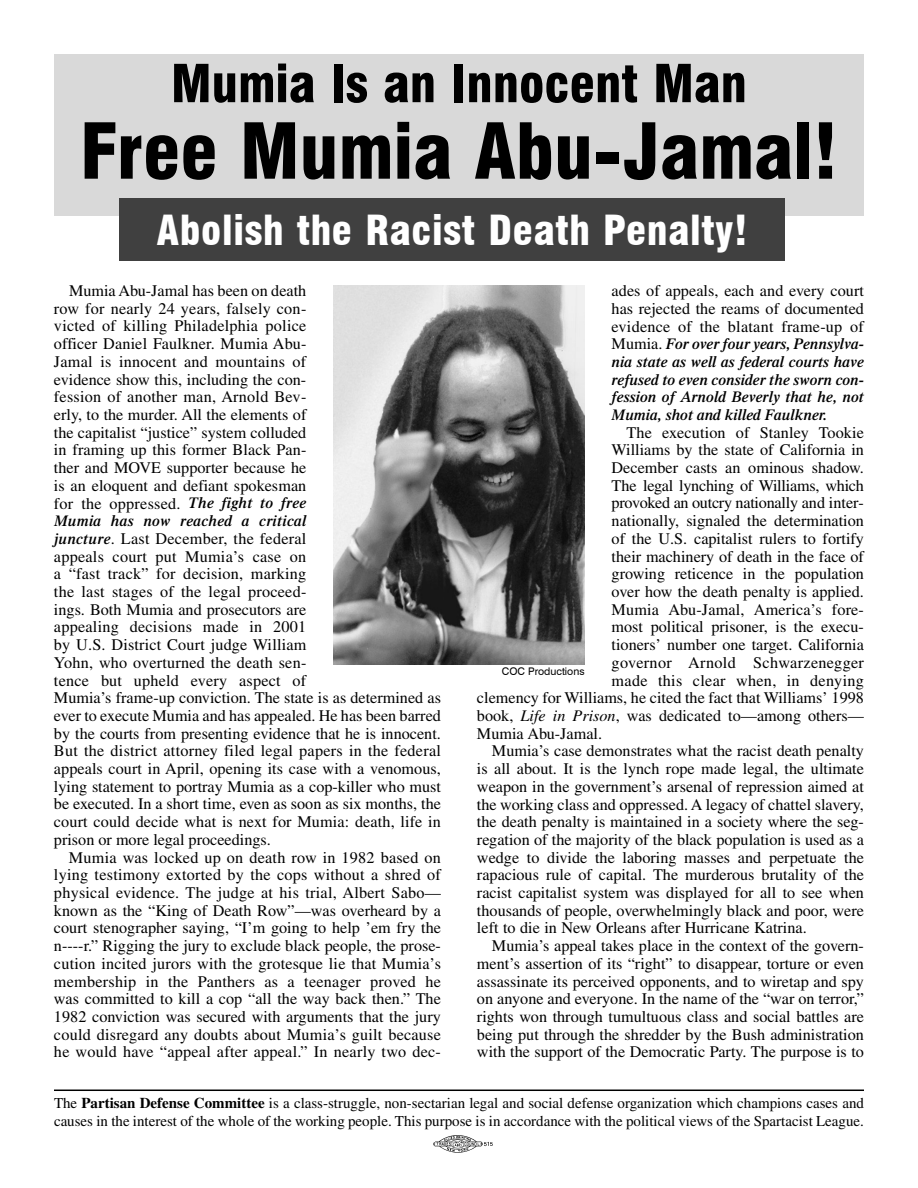
<style>
.page{position:relative;width:918px;height:1188px;background:#fff}
.page>*{position:absolute;margin:0;border:0;box-sizing:border-box;transform-origin:0 0}
.t1{font:900 condensed 75px "Swiss 721 BT";color:#000}
.t2{font:900 condensed 51px "Swiss 721 BT";color:#000}
.t3{font:900 condensed 40.5px "Swiss 721 BT";letter-spacing:.015em;color:#fff}
.t4{font:16.2px/17.7px "Times LT Std";color:#000;text-align:justify}
.t5{font:16.2px "Times LT Std";letter-spacing:.02em;color:#000}
.t6{font:italic 600 15.45px/17.7px "Times LT Std";letter-spacing:.005em;color:#000;text-align:justify}
.t7{font:15px/17.7px "Times LT Std";color:#000}
.t8{font:10.5px "Swiss 721 BT";color:#000}
.s1{font-weight:600;font-style:italic;font-size:15.45px}
.s2{font-weight:400;font-style:normal;font-size:16.2px}
.s3{font-style:italic}
.s4{font-weight:700}
</style>
<div class="page">
<img style="left:433px;top:1135px;width:60px;height:18px">
<div style="left:54px;top:54px;width:810px;height:162px;background:#d9d9d9"></div>
<div style="left:119px;top:198px;width:666px;height:63px;background:#404040"></div>
<img style="left:333px;top:285px;width:252px;height:380px">
<hr style="left:54px;top:1090px;width:810px;height:1px;background:#000">
<h2 class="t2" style="left:171px;top:53px;width:577px">Mumia Is an Innocent Man</h2>
<h1 class="t1" style="left:80px;top:107px;width:759px">Free Mumia Abu-Jamal!</h1>
<h3 class="t3" style="left:157px;top:206px;width:592px">Abolish the Racist Death Penalty!</h3>
<p class="t4" style="left:54px;top:283px;width:254px;text-indent:15px">Mumia Abu-Jamal has been on death row for nearly 24 years, falsely con&shy;victed of killing Philadelphia police officer Daniel Faulkner. Mumia Abu-Jamal is innocent and mountains of evidence show this, including the con&shy;fession of another man, Arnold Bev&shy;erly, to the murder. All the elements of the capitalist “justice” system colluded in framing up this former Black Pan&shy;ther and MOVE supporter because he is an eloquent and defiant spokesman for the oppressed. <span class="s1">The fight to free</span></p>
<p class="t6" style="left:54px;top:514px;width:254px">Mumia has now reached a critical</p>
<p class="t4" style="left:54px;top:531px;width:389px;text-align:left"><span class="s1">juncture</span>. Last December, the federal<br>appeals court put Mumia’s case on<br>a “fast track” for decision, marking<br>the last stages of the legal proceed-<br>ings. Both Mumia and prosecutors are<br>appealing decisions made in 2001<br>by U.S. District Court judge William<br>Yohn, who overturned the death sen-<br>tence but upheld every aspect of<br>Mumia’s frame-up conviction. The state is as determined as ever to execute Mumia and has appealed. He has been barred by the courts from presenting evidence that he is innocent.<br>But the district attorney filed legal papers in the federal appeals court in April, opening its case with a venomous, lying statement to portray Mumia as a cop-killer who must be executed. In a short time, even as soon as six months, the court could decide what is next for Mumia: death, life in prison or more legal proceedings.</p>
<p class="t4" style="left:54px;top:850px;width:389px;text-indent:15px">Mumia was locked up on death row in 1982 based on lying testimony extorted by the cops without a shred of physical evidence. The judge at his trial, Albert Sabo— known as the “King of Death Row”—was overheard by a court stenographer saying, “I’m going to help ’em fry the n----r.” Rigging the jury to exclude black people, the prose&shy;cution incited jurors with the grotesque lie that Mumia’s membership in the Panthers as a teenager proved he was committed to kill a cop “all the way back then.” The 1982 conviction was secured with arguments that the jury could disregard any doubts about Mumia’s guilt because he would have “appeal after appeal.” In nearly two dec-</p>
<p class="t4" style="left:612px;top:284px;width:254px">ades of appeals, each and every court has rejected the reams of documented evidence of the blatant frame-up of</p>
<p class="t6" style="left:612px;top:337px;width:254px"><span class="s2">Mumia.</span> For over four years, Pennsylva&shy;nia state as well as federal courts have refused to even consider the sworn con&shy;fession of Arnold Beverly that he, not Mumia, shot and killed Faulkner.</p>
<p class="t4" style="left:627px;top:425px;width:239px">The execution of Stanley Tookie</p>
<p class="t4" style="left:612px;top:443px;width:254px">Williams by the state of California in</p>
<p class="t4" style="left:612px;top:460px;width:254px">December casts an ominous shadow.</p>
<p class="t4" style="left:612px;top:478px;width:254px">The legal lynching of Williams, which</p>
<p class="t4" style="left:612px;top:496px;width:254px">provoked an outcry nationally and inter-</p>
<p class="t4" style="left:612px;top:514px;width:254px">nationally, signaled the determination</p>
<p class="t4" style="left:612px;top:531px;width:254px">of the U.S. capitalist rulers to fortify</p>
<p class="t4" style="left:612px;top:549px;width:254px">their machinery of death in the face of</p>
<p class="t4" style="left:612px;top:567px;width:254px">growing reticence in the population</p>
<p class="t4" style="left:612px;top:584px;width:254px">over how the death penalty is applied.</p>
<p class="t4" style="left:612px;top:602px;width:254px">Mumia Abu-Jamal, America’s fore-</p>
<p class="t4" style="left:612px;top:620px;width:254px">most political prisoner, is the execu-</p>
<p class="t4" style="left:612px;top:637px;width:254px">tioners’ number one target. California</p>
<p class="t5" style="left:612px;top:656px;width:254px">governor Arnold Schwarzenegger</p>
<p class="t5" style="left:612px;top:674px;width:254px">made this clear when, in denying</p>
<p class="t4" style="left:477px;top:691px;width:389px">clemency for Williams, he cited the fact that Williams’ 1998</p>
<p class="t4" style="left:477px;top:708px;width:388px">book, <span class="s3">Life in Prison</span>, was dedicated to—among others—</p>
<p class="t4" style="left:477px;top:726px;width:127px">Mumia Abu-Jamal.</p>
<p class="t4" style="left:492px;top:744px;width:374px">Mumia’s case demonstrates what the racist death penalty</p>
<p class="t4" style="left:477px;top:761px;width:389px">is all about. It is the lynch rope made legal, the ultimate</p>
<p class="t4" style="left:477px;top:779px;width:389px">weapon in the government’s arsenal of repression aimed at</p>
<p class="t4" style="left:477px;top:797px;width:389px">the working class and oppressed. A legacy of chattel slavery,</p>
<p class="t4" style="left:477px;top:815px;width:388px">the death penalty is maintained in a society where the seg-</p>
<p class="t4" style="left:477px;top:832px;width:388px">regation of the majority of the black population is used as a</p>
<p class="t4" style="left:477px;top:850px;width:388px">wedge to divide the laboring masses and perpetuate the</p>
<p class="t4" style="left:477px;top:868px;width:389px">rapacious rule of capital. The murderous brutality of the</p>
<p class="t4" style="left:477px;top:885px;width:389px">racist capitalist system was displayed for all to see when</p>
<p class="t4" style="left:477px;top:903px;width:388px">thousands of people, overwhelmingly black and poor, were</p>
<p class="t4" style="left:477px;top:921px;width:331px">left to die in New Orleans after Hurricane Katrina.</p>
<p class="t4" style="left:492px;top:938px;width:374px">Mumia’s appeal takes place in the context of the govern-</p>
<p class="t4" style="left:477px;top:956px;width:389px">ment’s assertion of its “right” to disappear, torture or even</p>
<p class="t4" style="left:477px;top:974px;width:388px">assassinate its perceived opponents, and to wiretap and spy</p>
<p class="t4" style="left:477px;top:992px;width:388px">on anyone and everyone. In the name of the “war on terror,”</p>
<p class="t4" style="left:477px;top:1009px;width:388px">rights won through tumultuous class and social battles are</p>
<p class="t4" style="left:477px;top:1027px;width:388px">being put through the shredder by the Bush administration</p>
<p class="t4" style="left:477px;top:1045px;width:388px">with the support of the Democratic Party. The purpose is to</p>
<p class="t8" style="left:502px;top:664px;width:84px">COC Productions</p>
<p class="t7" style="left:54px;top:1096px;width:812px">The <span class="s4">Partisan Defense Committee</span> is a class-struggle, non-sectarian legal and social defense organization which champions cases and causes in the interest of the whole of the working people. This purpose is in accordance with the political views of the Spartacist League.</p>
</div>
